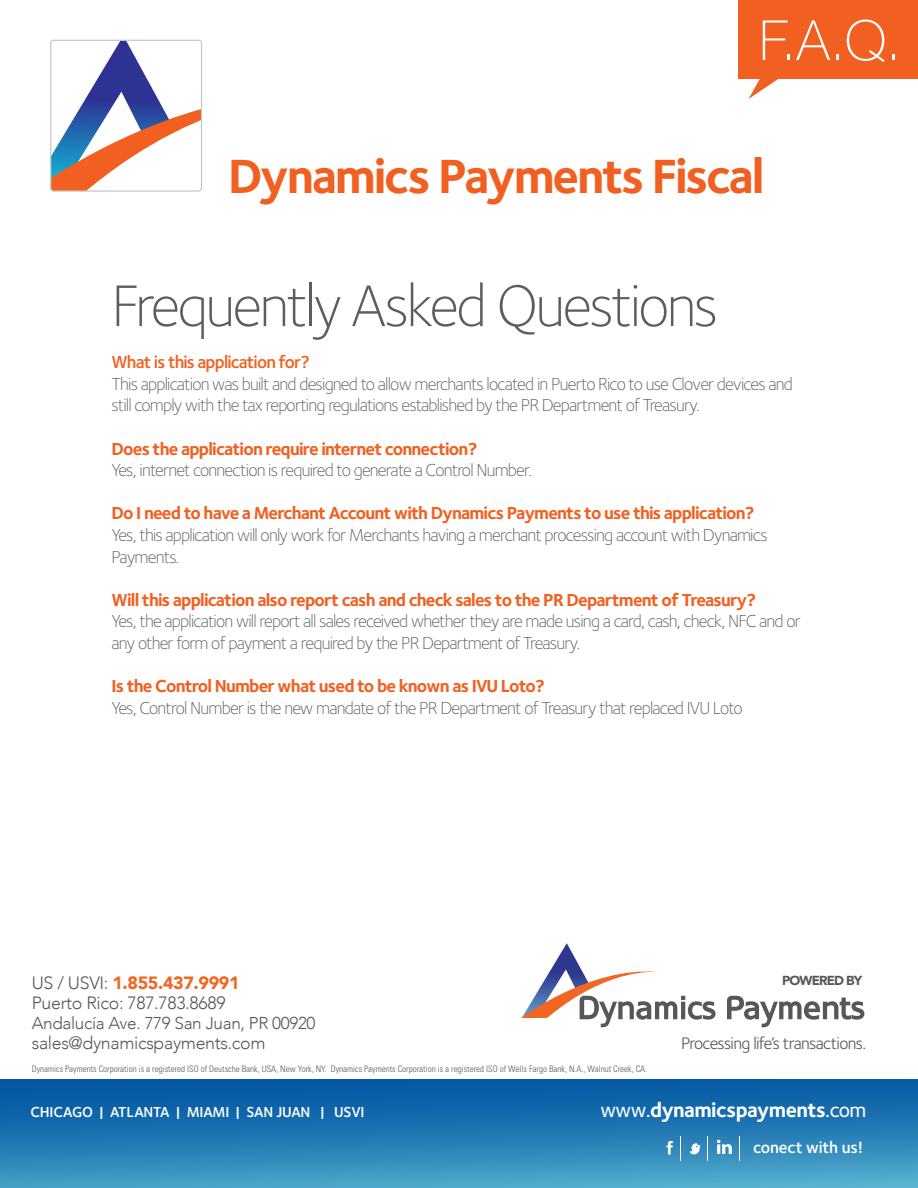
<style>
.page{position:relative;width:918px;height:1188px;background:#fff}
.page>*{position:absolute;margin:0;border:0;box-sizing:border-box;transform-origin:0 0}
.t1{font:300 60.9px "Foundry Sterling";letter-spacing:-.045em;color:#5d5d5d}
.t2{font:100 55.5px "Helvetica Neue LT Std";color:#fff}
.t3{font:700 49.65px "Foundry Sterling";letter-spacing:-.045em;color:#f16021}
.t4{font:700 21px "Foundry Sterling";letter-spacing:-.025em;color:#fff}
.t5{font:300 18px/21.6px "Foundry Sterling";letter-spacing:-.045em;color:#5d5d5d}
.t6{font:700 18px "Foundry Sterling";letter-spacing:-.045em;color:#f16021}
.t7{font:600 18px "Foundry Sterling";letter-spacing:-.045em;color:#f16021}
.t8{font:300 17.85px/20px "Avenir";letter-spacing:-.02em;color:#575757}
.t9{font:17.25px "Foundry Sterling";letter-spacing:-.035em;color:#555758}
.t10{font:300 17.1px "Avenir";letter-spacing:-.02em;color:#575757}
.t11{font:600 16.8px "Foundry Sterling";letter-spacing:-.015em;color:#fff}
.t12{font:600 15px "Foundry Sterling";letter-spacing:-.015em;color:#fff}
.t13{font:900 13.05px "Avenir";letter-spacing:-.065em;color:#555758}
.t14{font:300 condensed 9px "Univers";color:#59595c}
.s1{font-weight:900;color:#f16623}
.s2{font-weight:500}
</style>
<div class="page">
<svg style="left:52px;top:42px;width:148px;height:148px"></svg>
<div style="left:50px;top:40px;width:152px;height:152px;border:1px solid #c6c6c6;border-radius:3px"></div>
<div style="left:0;top:1079px;width:918px;height:109px;background:linear-gradient(to bottom,#0051a0,#4ba5c9)"></div>
<svg style="left:667px;top:1141px;width:6px;height:14px"></svg>
<svg style="left:717px;top:1140px;width:15px;height:14px"></svg>
<svg style="left:708px;top:1137px;width:1px;height:24px"></svg>
<svg style="left:680px;top:1137px;width:1px;height:24px"></svg>
<svg style="left:740px;top:1137px;width:1px;height:24px"></svg>
<svg style="left:690px;top:1143px;width:11px;height:12px"></svg>
<svg style="left:727px;top:996px;width:137px;height:31px"></svg>
<svg style="left:521px;top:943px;width:195px;height:84px"></svg>
<div style="left:739px;top:0;width:179px;height:79px;background:#f16021"></div>
<svg style="left:748px;top:79px;width:30px;height:20px"></svg>
<h2 class="t2" style="left:759px;top:9px;width:144px">F.A.Q.</h2>
<h3 class="t3" style="left:228px;top:146px;width:538px">Dynamics Payments Fiscal</h3>
<h1 class="t1" style="left:111px;top:270px;width:609px">Frequently Asked Questions</h1>
<p class="t7" style="left:112px;top:352px;width:200px">What is this application for?</p>
<p class="t5" style="left:112px;top:373px;width:683px">This application was built and designed to allow merchants located in Puerto Rico to use Clover devices and still comply with the tax reporting regulations established by the PR Department of Treasury.</p>
<p class="t6" style="left:112px;top:438px;width:367px">Does the application require internet connection?</p>
<p class="t5" style="left:112px;top:459px;width:422px">Yes, internet connection is required to generate a Control Number.</p>
<p class="t6" style="left:112px;top:503px;width:645px">Do I need to have a Merchant Account with Dynamics Payments to use this application?</p>
<p class="t5" style="left:112px;top:524px;width:658px">Yes, this application will only work for Merchants having a merchant processing account with Dynamics<br>Payments.</p>
<p class="t6" style="left:112px;top:589px;width:646px">Will this application also report cash and check sales to the PR Department of Treasury?</p>
<p class="t5" style="left:112px;top:611px;width:691px">Yes, the application will report all sales received whether they are made using a card, cash, check, NFC and or any other form of payment a required by the PR Department of Treasury.</p>
<p class="t6" style="left:112px;top:675px;width:435px">Is the Control Number what used to be known as IVU Loto?</p>
<p class="t5" style="left:112px;top:697px;width:633px">Yes, Control Number is the new mandate of the PR Department of Treasury that replaced IVU Loto</p>
<p class="t8" style="left:32px;top:973px;width:209px">US / USVI: <span class="s1">1.855.437.9991<br></span>Puerto Rico: 787.783.8689</p>
<p class="t10" style="left:32px;top:1013px;width:285px">Andalucía Ave. 779 San Juan, PR 00920</p>
<p class="t8" style="left:32px;top:1033px;width:235px">sales@dynamicspayments.com</p>
<p class="t14" style="left:32px;top:1063px;width:617px">Dynamics Payments Corporation is a registered ISO of Deutsche Bank, USA, New York, NY. Dynamics Payments Corporation is a registered ISO of Wells Fargo Bank, N.A., Walnut Creek, CA.</p>
<p class="t13" style="left:782px;top:970px;width:81px">POWERED BY</p>
<p class="t9" style="left:681px;top:1034px;width:187px">Processing life’s transactions.</p>
<p class="t12" style="left:31px;top:1104px;width:335px">CHICAGO | ATLANTA | MIAMI | SAN JUAN | USVI</p>
<p class="t4" style="left:600px;top:1097px;width:268px"><span class="s2">www.</span>dynamicspayments<span class="s2">.com</span></p>
<p class="t11" style="left:753px;top:1137px;width:112px">conect with us!</p>
</div>
